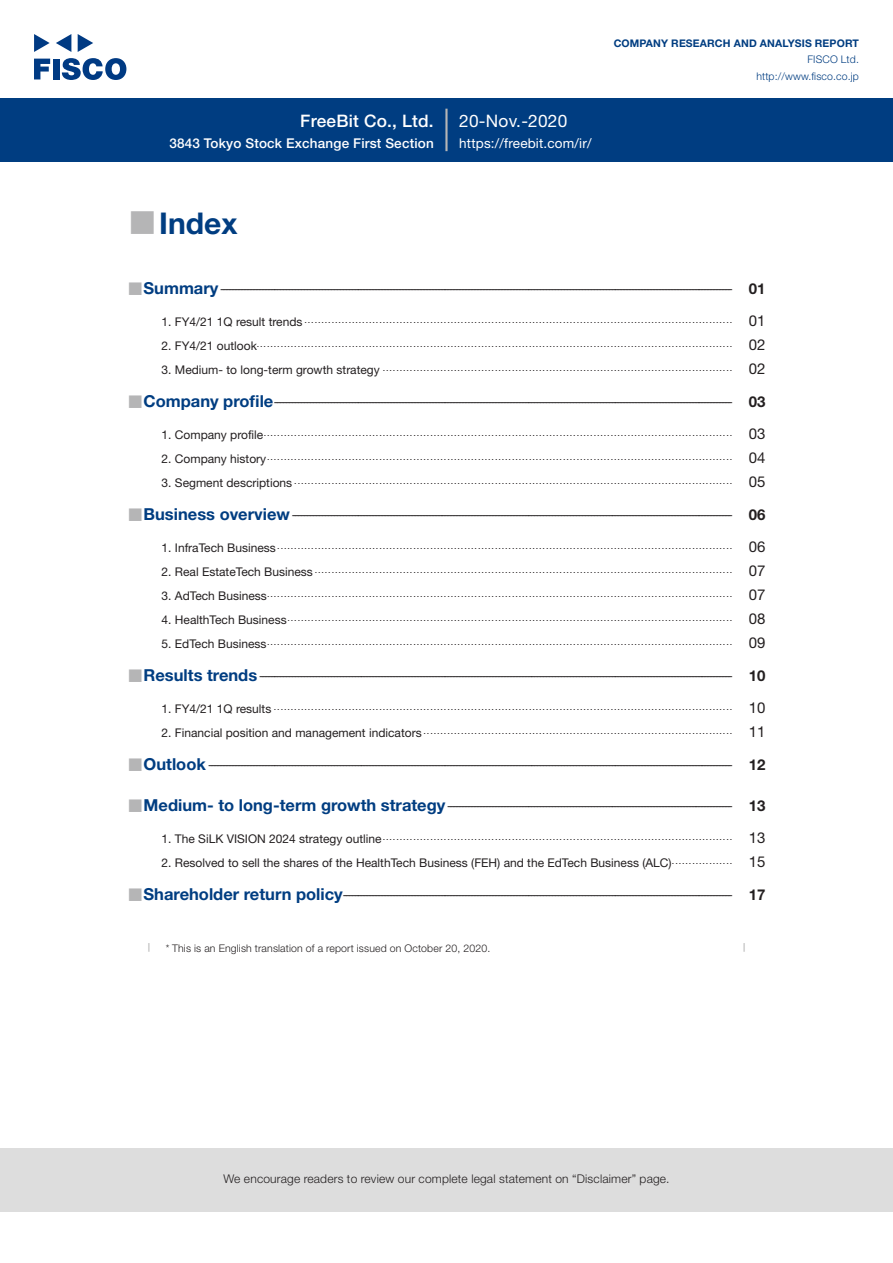
<style>
.page{position:relative;width:893px;height:1263px;background:#fff}
.page>*{position:absolute;margin:0;border:0;box-sizing:border-box;transform-origin:0 0}
.t1{font:700 30px "Helvetica Neue LT Std";color:#003d81}
.t2{font:500 17.25px "Helvetica Neue LT Std";letter-spacing:.015em;color:#fff}
.t3{font:17.25px "Helvetica Neue LT Std";letter-spacing:.015em;color:#fff}
.t4{font:700 16.5px "Helvetica Neue LT Std";color:#003d81}
.t5{font:15px "Helvetica Neue LT Std";color:#231f20}
.t6{font:700 15px "Helvetica Neue LT Std";color:#231f20}
.t7{font:500 13.5px "Helvetica Neue LT Std";letter-spacing:.015em;color:#fff}
.t8{font:13.5px "Helvetica Neue LT Std";letter-spacing:.015em;color:#fff}
.t9{font:12px "Helvetica Neue LT Std";color:#231f20}
.t10{font:300 12px "Helvetica Neue LT Std";letter-spacing:.015em;color:#231f20}
.t11{font:300 10.5px "Helvetica Neue LT Std";letter-spacing:.015em;color:#231f20}
.t12{font:700 10.5px "Helvetica Neue LT Std";letter-spacing:.015em;color:#003d81}
.t13{font:300 10.5px/16.5px "Helvetica Neue LT Std";letter-spacing:.015em;color:#003d81;text-align:right}
.t14{font:9px "Helvetica Neue LT Std";color:#231f20}
.s1{font-family:"Hiragino UD Sans F Std N W6";font-weight:400;color:#b5b5b6}
.s2{font-family:"Hiragino UD Sans Std W6";font-weight:400;color:#b5b5b6}
</style>
<div class="page">
<div style="left:0;top:1148px;width:893px;height:64px;background:#ddd"></div>
<svg style="left:34px;top:59px;width:16px;height:20px"></svg>
<div style="left:53px;top:59px;width:6px;height:20px;background:#003a83"></div>
<svg style="left:62px;top:58px;width:64px;height:22px"></svg>
<svg style="left:34px;top:34px;width:16px;height:18px"></svg>
<svg style="left:78px;top:34px;width:15px;height:18px"></svg>
<svg style="left:56px;top:34px;width:15px;height:18px"></svg>
<div style="left:0;top:98px;width:893px;height:64px;background:#003d81"></div>
<hr style="left:445px;top:109px;width:3px;height:42px;background:#b5b5b6">
<svg style="left:148px;top:943px;width:2px;height:9px"></svg>
<svg style="left:743px;top:943px;width:2px;height:9px"></svg>
<h2 class="t2" style="left:300px;top:110px;width:135px">FreeBit Co., Ltd.</h2>
<h3 class="t7" style="left:169px;top:135px;width:266px">3843 Tokyo Stock Exchange First Section</h3>
<h1 class="t1" style="left:128px;top:204px;width:112px"><span class="s1">■</span>Index</h1>
<h2 class="t3" style="left:459px;top:110px;width:110px">20-Nov.-2020</h2>
<h3 class="t8" style="left:459px;top:135px;width:134px">https://freebit.com /i r/</h3>
<p class="t12" style="left:614px;top:37px;width:247px">COMPANY RESEARCH AND ANALYSIS REPORT</p>
<p class="t13" style="left:756px;top:51px;width:104px">FISCO Ltd. http://www.fisco.co j p.</p>
<h3 class="t4" style="left:127px;top:278px;width:93px"><span class="s2">■</span>Summary</h3>
<h3 class="t9" style="left:220px;top:281px;width:514px">---------------------------------------------------------------------------------------------------------------------------------------------------------------------------</h3>
<h3 class="t9" style="left:162px;top:314px;width:142px">1. FY4/21 Q1 result trends</h3>
<p class="t14" style="left:304px;top:314px;width:429px">..............................................................................................................................</p>
<h3 class="t9" style="left:162px;top:338px;width:97px">2. FY4/21 outlook</h3>
<p class="t14" style="left:257px;top:338px;width:477px">............................................................................................................................................</p>
<h3 class="t9" style="left:162px;top:362px;width:220px">3. Medium to- long-term growth strategy</h3>
<p class="t14" style="left:383px;top:362px;width:351px">.......................................................................................................</p>
<h3 class="t4" style="left:127px;top:391px;width:148px"><span class="s2">■</span>Company profile</h3>
<h3 class="t9" style="left:274px;top:394px;width:460px">---------------------------------------------------------------------------------------------------------------------------------------------------------</h3>
<h3 class="t9" style="left:162px;top:427px;width:103px">1. Company profile</h3>
<p class="t14" style="left:264px;top:427px;width:470px">..........................................................................................................................................</p>
<h3 class="t9" style="left:162px;top:451px;width:106px">2. Company history</h3>
<p class="t14" style="left:267px;top:451px;width:467px">.........................................................................................................................................</p>
<h3 class="t9" style="left:162px;top:475px;width:132px">3. Segment descriptions</h3>
<p class="t14" style="left:294px;top:475px;width:439px">.................................................................................................................................</p>
<h3 class="t4" style="left:127px;top:504px;width:164px"><span class="s2">■</span>Business overview</h3>
<h3 class="t9" style="left:292px;top:507px;width:442px">---------------------------------------------------------------------------------------------------------------------------------------------------</h3>
<h3 class="t9" style="left:162px;top:540px;width:116px">1. InfraTech Business</h3>
<p class="t14" style="left:277px;top:540px;width:456px">......................................................................................................................................</p>
<h3 class="t9" style="left:162px;top:564px;width:153px">2. Real EstateTech Business</h3>
<p class="t14" style="left:315px;top:564px;width:419px">...........................................................................................................................</p>
<h3 class="t9" style="left:162px;top:588px;width:107px">3. AdTech Business</h3>
<p class="t14" style="left:267px;top:588px;width:467px">.........................................................................................................................................</p>
<h3 class="t9" style="left:162px;top:612px;width:127px">4. HealthTech Business</h3>
<p class="t14" style="left:287px;top:612px;width:446px">...................................................................................................................................</p>
<h3 class="t9" style="left:162px;top:636px;width:106px">5. EdTech Business</h3>
<p class="t14" style="left:267px;top:636px;width:467px">.........................................................................................................................................</p>
<h3 class="t4" style="left:127px;top:665px;width:131px"><span class="s2">■</span>Results trends</h3>
<h3 class="t9" style="left:259px;top:668px;width:475px">--------------------------------------------------------------------------------------------------------------------------------------------------------------</h3>
<h3 class="t9" style="left:162px;top:701px;width:111px">1. FY4/21 Q1 results</h3>
<p class="t14" style="left:274px;top:701px;width:460px">.......................................................................................................................................</p>
<h3 class="t9" style="left:162px;top:725px;width:262px">2. Financial position and management indicators</h3>
<p class="t14" style="left:424px;top:725px;width:310px">...........................................................................................</p>
<h3 class="t4" style="left:127px;top:754px;width:80px"><span class="s2">■</span>Outlook</h3>
<h3 class="t9" style="left:208px;top:757px;width:526px">-------------------------------------------------------------------------------------------------------------------------------------------------------------------------------</h3>
<h3 class="t4" style="left:127px;top:795px;width:320px"><span class="s2">■</span>Medium- to long-term growth strategy</h3>
<h3 class="t9" style="left:447px;top:798px;width:287px">-----------------------------------------------------------------------------------------------</h3>
<h3 class="t9" style="left:162px;top:831px;width:222px">1. The SiLK VISION 2024 strategy outline</h3>
<p class="t14" style="left:383px;top:831px;width:351px">.......................................................................................................</p>
<h3 class="t9" style="left:162px;top:855px;width:512px">2. Resolved to sell the shares of the HealthTech Business (FEH) and the EdTech Business (ALC(</h3>
<p class="t14" style="left:672px;top:855px;width:62px">..................</p>
<h3 class="t4" style="left:127px;top:884px;width:217px"><span class="s2">■</span>Shareholder return policy</h3>
<h3 class="t9" style="left:343px;top:887px;width:392px">----------------------------------------------------------------------------------------------------------------------------------</h3>
<p class="t11" style="left:166px;top:941px;width:326px">* This is an English translation of a report issued on October 20, 2020.</p>
<h3 class="t6" style="left:749px;top:279px;width:18px">01</h3>
<h3 class="t5" style="left:749px;top:311px;width:18px">01</h3>
<h3 class="t5" style="left:749px;top:335px;width:18px">02</h3>
<h3 class="t5" style="left:749px;top:359px;width:18px">02</h3>
<h3 class="t6" style="left:749px;top:392px;width:18px">03</h3>
<h3 class="t5" style="left:749px;top:424px;width:18px">03</h3>
<h3 class="t5" style="left:749px;top:448px;width:18px">04</h3>
<h3 class="t5" style="left:749px;top:472px;width:18px">05</h3>
<h3 class="t6" style="left:749px;top:505px;width:18px">06</h3>
<h3 class="t5" style="left:749px;top:537px;width:18px">06</h3>
<h3 class="t5" style="left:749px;top:561px;width:18px">07</h3>
<h3 class="t5" style="left:749px;top:585px;width:18px">07</h3>
<h3 class="t5" style="left:749px;top:609px;width:18px">08</h3>
<h3 class="t5" style="left:749px;top:633px;width:18px">09</h3>
<h3 class="t6" style="left:749px;top:666px;width:18px">10</h3>
<h3 class="t5" style="left:749px;top:698px;width:18px">10</h3>
<h3 class="t5" style="left:749px;top:722px;width:18px">11</h3>
<h3 class="t6" style="left:749px;top:755px;width:18px">12</h3>
<h3 class="t6" style="left:749px;top:796px;width:18px">13</h3>
<h3 class="t5" style="left:749px;top:828px;width:18px">13</h3>
<h3 class="t5" style="left:749px;top:852px;width:18px">15</h3>
<h3 class="t6" style="left:749px;top:885px;width:18px">17</h3>
<h3 class="t10" style="left:223px;top:1171px;width:448px">We encourage readers to review our complete legal statement on “Disclaimer” page.</h3>
</div>
